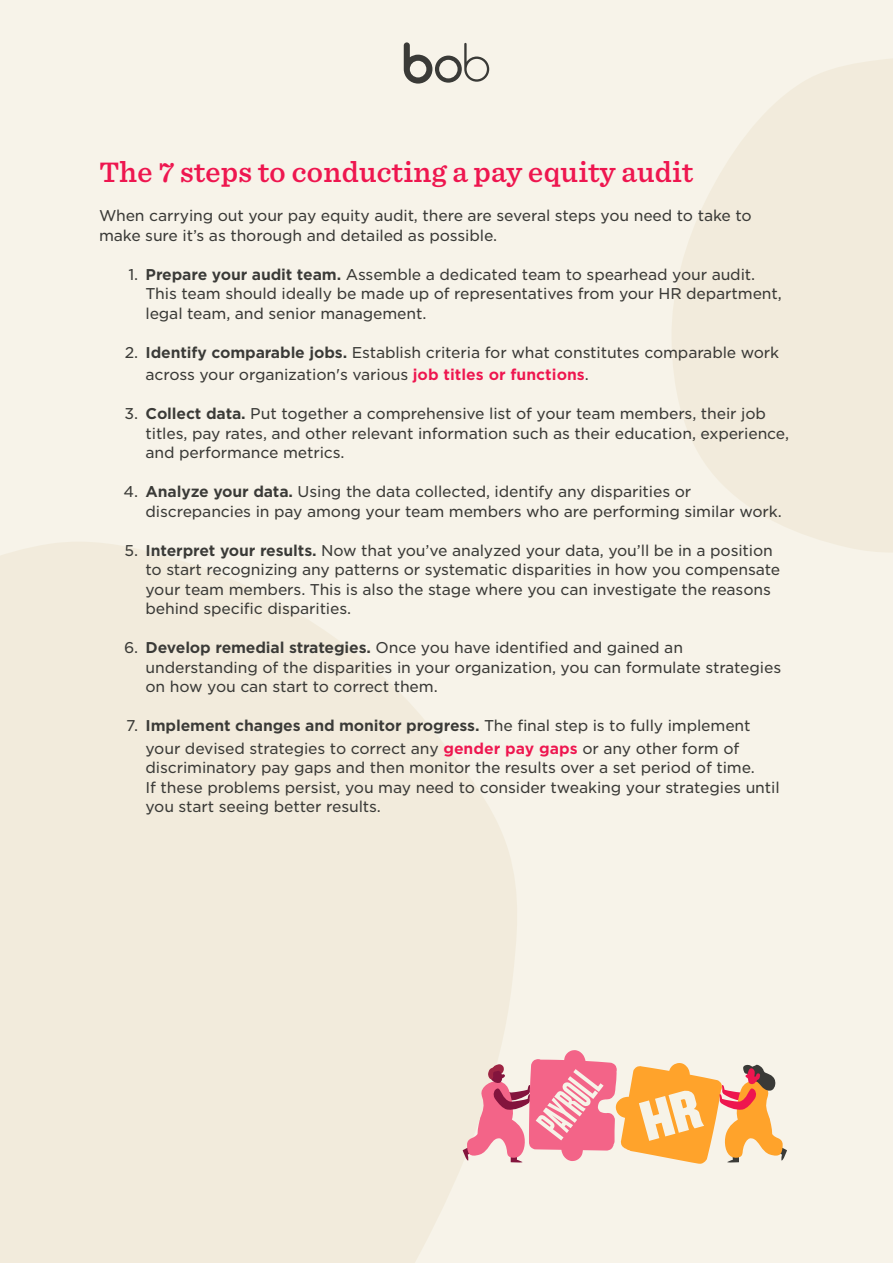
<style>
.page{position:relative;width:893px;height:1263px;background:#f7f3e9}
.page>*{position:absolute;margin:0;border:0;box-sizing:border-box;transform-origin:0 0}
.t1{font:600 27px "Sentinel S Sm";letter-spacing:-.01em;color:#ee164f}
.t2{font:15px/19.5px "Gotham S Sm";letter-spacing:-.01em;color:#3a3a37}
.t3{font:700 15px "Gotham S Sm";letter-spacing:-.01em;color:#3a3a37}
.s1{font-weight:700}
.s2{font-weight:700;color:#ee164f}
.s3{font-weight:400}
</style>
<div class="page">
<svg style="left:404px;top:42px;width:85px;height:42px"></svg>
<svg style="left:672px;top:59px;width:221px;height:493px;fill:#f2ebdc"></svg>
<svg style="left:0;top:542px;width:517px;height:721px;fill:#f2ebdc"></svg>
<svg style="left:463px;top:1050px;width:324px;height:114px"></svg>
<h1 class="t1" style="left:99px;top:151px;width:596px">The 7 steps to conducting a pay equity audit</h1>
<p class="t2" style="left:99px;top:206px;width:654px">When carrying out your pay equity audit, there are several steps you need to take to make sure it s’ as thorough and detailed as possible.</p>
<p class="t2" style="left:146px;top:264px;width:611px"><span class="s1">Prepare your audit team.</span> Assemble a dedicated team to spearhead your audit.</p>
<p class="t2" style="left:128px;top:264px;width:11px">1.</p>
<p class="t2" style="left:125px;top:342px;width:15px">2.</p>
<p class="t2" style="left:125px;top:404px;width:15px">3.</p>
<p class="t2" style="left:124px;top:482px;width:16px">4.</p>
<p class="t2" style="left:125px;top:540px;width:15px">5.</p>
<p class="t2" style="left:124px;top:638px;width:16px">6.</p>
<p class="t2" style="left:126px;top:716px;width:13px">7.</p>
<p class="t2" style="left:145px;top:284px;width:638px">This team should ideally be made up of representatives from your HR department, legal team, and senior management.</p>
<p class="t2" style="left:146px;top:342px;width:635px"><span class="s1">Identify comparable jobs.</span> Establish criteria for what constitutes comparable work</p>
<p class="t2" style="left:146px;top:365px;width:445px">across your organization s' various <span class="s2">job titles or functions</span>.</p>
<p class="t2" style="left:146px;top:404px;width:622px"><span class="s1">Collect data.</span> Put together a comprehensive list of your team members, their job</p>
<p class="t2" style="left:146px;top:423px;width:645px">titles, pay rates, and other relevant information such as their education, experience, and performance metrics.</p>
<p class="t2" style="left:146px;top:482px;width:547px"><span class="s1">Analyze your data.</span> Using the data collected, identify any disparities or</p>
<p class="t2" style="left:146px;top:501px;width:638px">discrepancies in pay among your team members who are performing similar work.</p>
<p class="t2" style="left:146px;top:540px;width:629px"><span class="s1">Interpret your results.</span> Now that you’ve analyzed your data, you l l’ be in a position</p>
<p class="t2" style="left:146px;top:560px;width:636px">to start recognizing any patterns or systematic disparities in how you compensate your team members. This is also the stage where you can investigate the reasons behind specific disparities.</p>
<p class="t2" style="left:146px;top:638px;width:539px"><span class="s1">Develop remedial strategies.</span> Once you have identified and gained an</p>
<p class="t2" style="left:146px;top:657px;width:637px">understanding of the disparities in your organization, you can formulate strategies on how you can start to correct them.</p>
<p class="t3" style="left:146px;top:715px;width:606px">Implement changes and monitor progress. <span class="s3">The final step is to fully implement</span></p>
<p class="t2" style="left:145px;top:738px;width:636px">your devised strategies to correct any <span class="s2">gender pay gaps</span> or any other form of discriminatory pay gaps and then monitor the results over a set period of time.<br>If these problems persist, you may need to consider tweaking your strategies until you start seeing better results.</p>
</div>
